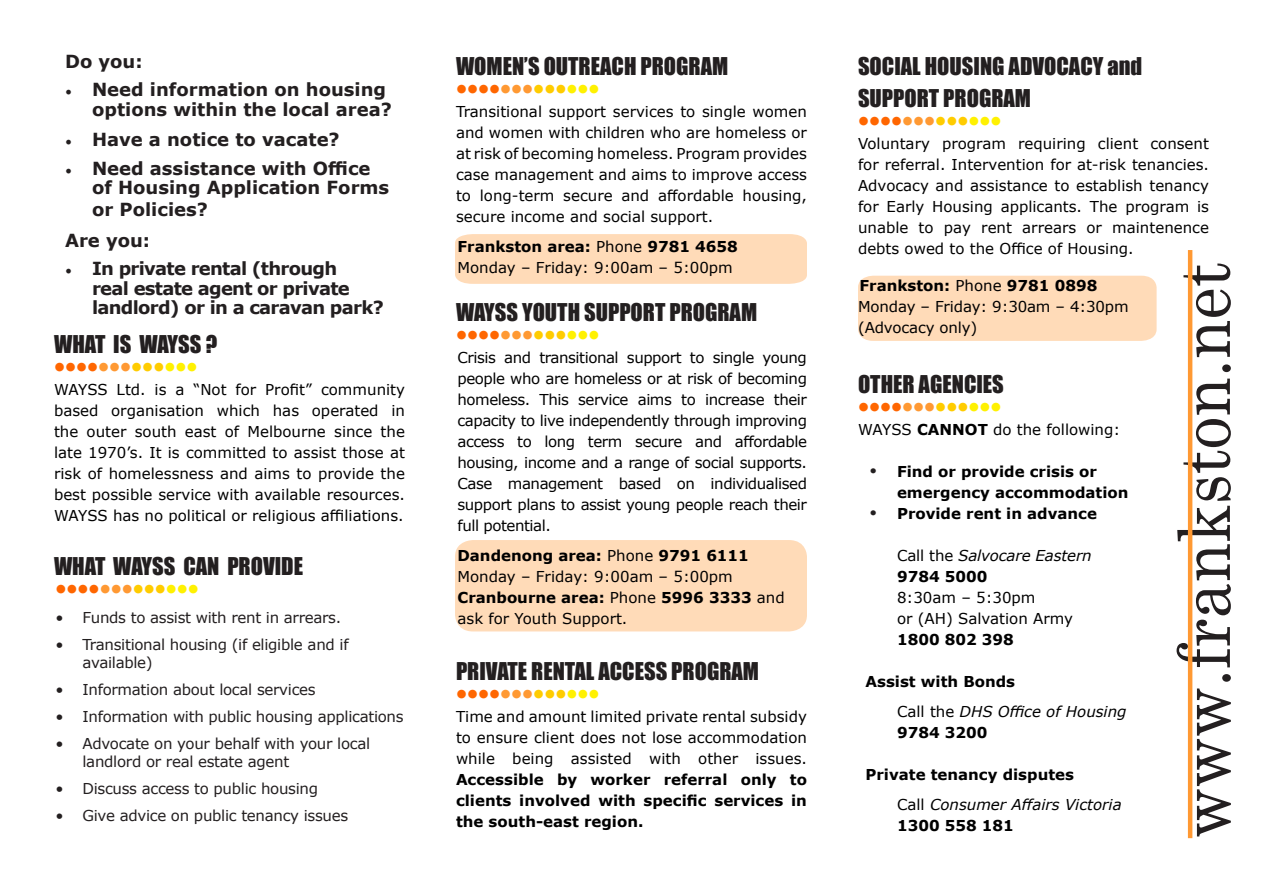
<style>
.page{position:relative;width:1263px;height:893px;background:#fff}
.page>*{position:absolute;margin:0;border:0;box-sizing:border-box;transform-origin:0 0}
.t1{font:72px "Century Schoolbook";color:#231f20;scale:.9 1}
.t2{font:24px "Symbol";color:#f60}
.t3{font:22.5px/32.4px "Impact";color:#231f20}
.t4{font:700 18px/19.5px "Verdana";color:#231f20}
.t5{font:700 18px/19.5px "Verdana";letter-spacing:-.04em;color:#231f20}
.t6{font:15px/21px "Verdana";color:#000;text-align:justify}
.t7{font:15px/18px "Verdana";letter-spacing:-.02em;color:#231f20}
.t8{font:700 15px/21px "Verdana";color:#000}
.t9{font:italic 15px/21px "Verdana";color:#000}
.s1{font-family:"Minion Pro";font-weight:400}
.s2{color:#f93}
.s3{color:#fc0}
.s4{color:#fff101}
.s5{font-weight:400}
.s6{font-weight:700}
.s7{font-family:"Arial";font-size:18px;color:#231f20}
.s8{font-style:italic}
.s9{font-style:normal}
.s10{font-weight:700;font-style:normal}
</style>
<div class="page">
<div style="left:858px;top:276px;width:298px;height:65px;background:#ffdbb8"></div>
<div style="left:455px;top:234px;width:352px;height:50px;background:#ffdbb8"></div>
<div style="left:455px;top:540px;width:352px;height:91px;background:#ffdbb8;border-radius:17px"></div>
<hr style="left:1188px;top:250px;width:4px;height:588px;background:#f93">
<p class="t4" style="left:65px;top:51px;width:79px">Do you:</p>
<p class="t4" style="left:92px;top:80px;width:301px;text-indent:-27px"><span class="s1">•</span> Need information on housing options within the local area?</p>
<p class="t4" style="left:65px;top:130px;width:276px"><span class="s1">•</span> Have a notice to vacate?</p>
<p class="t4" style="left:92px;top:158px;width:299px;text-indent:-27px"><span class="s1">•</span> Need assistance with Office of Housing Application Forms</p>
<p class="t4" style="left:92px;top:199px;width:117px">or Policies?</p>
<p class="t4" style="left:65px;top:230px;width:87px">Are you:</p>
<p class="t5" style="left:92px;top:258px;width:293px;text-indent:-27px"><span class="s1">•</span> In private rental (through<br>real estate agent or private landlord) or in a caravan park?</p>
<p class="t3" style="left:54px;top:328px;width:165px">WHAT IS WAYSS ?</p>
<p class="t2" style="left:54px;top:350px;width:145px">••••<span class="s2">•••</span><span class="s3">•••</span><span class="s4">•••</span></p>
<p class="t6" style="left:54px;top:379px;width:352px">WAYSS Ltd. is a “Not for Profit” community based organisation which has operated in the outer south east of Melbourne since the late 1970’s. It is committed to assist those at risk of homelessness and aims to provide the best possible service with available resources.<br>WAYSS has no political or religious affiliations.</p>
<p class="t3" style="left:54px;top:549px;width:251px">WHAT WAYSS CAN PROVIDE</p>
<p class="t2" style="left:56px;top:571px;width:145px">••••<span class="s2">•••</span><span class="s3">•••</span><span class="s4">•••</span></p>
<p class="t7" style="left:56px;top:608px;width:287px">• Funds to assist with rent in arrears.</p>
<p class="t7" style="left:82px;top:635px;width:268px;text-indent:-27px">• Transitional housing (if eligible and if available)</p>
<p class="t7" style="left:56px;top:680px;width:262px">• Information about local services</p>
<p class="t7" style="left:56px;top:707px;width:350px">• Information with public housing applications</p>
<p class="t7" style="left:82px;top:734px;width:289px;text-indent:-27px">• Advocate on your behalf with your local landlord or real estate agent</p>
<p class="t7" style="left:56px;top:779px;width:264px">• Discuss access to public housing</p>
<p class="t7" style="left:56px;top:806px;width:294px">• Give advice on public tenancy issues</p>
<p class="t3" style="left:456px;top:50px;width:274px">WOMEN’S OUTREACH PROGRAM</p>
<p class="t2" style="left:456px;top:72px;width:145px">••••<span class="s2">•••</span><span class="s3">•••</span><span class="s4">•••</span></p>
<p class="t6" style="left:456px;top:101px;width:352px">Transitional support services to single women and women with children who are homeless or at risk of becoming homeless. Program provides case management and aims to improve access to long-term secure and affordable housing, secure income and social support.</p>
<p class="t8" style="left:457px;top:236px;width:282px">Frankston area: <span class="s5">Phone</span> 9781 4658</p>
<p class="t6" style="left:457px;top:257px;width:277px">Monday – Friday: 9:00am – 5:00pm</p>
<p class="t3" style="left:456px;top:295px;width:303px">WAYSS YOUTH SUPPORT PROGRAM</p>
<p class="t2" style="left:456px;top:318px;width:145px">••••<span class="s2">•••</span><span class="s3">•••</span><span class="s4">•••</span></p>
<p class="t6" style="left:457px;top:347px;width:351px">Crisis and transitional support to single young people who are homeless or at risk of becoming homeless. This service aims to increase their capacity to live independently through improving access to long term secure and affordable housing, income and a range of social supports.<br>Case management based on individualised support plans to assist young people reach their full potential.</p>
<p class="t8" style="left:457px;top:544px;width:293px">Dandenong area: <span class="s5">Phone</span> 9791 6111</p>
<p class="t6" style="left:457px;top:566px;width:277px">Monday – Friday: 9:00am – 5:00pm</p>
<p class="t6" style="left:457px;top:587px;width:329px"><span class="s6">Cranbourne area:</span> Phone <span class="s6">5996 3333</span> and ask for Youth Support.</p>
<p class="t3" style="left:456px;top:655px;width:305px">PRIVATE RENTAL ACCESS PROGRAM</p>
<p class="t2" style="left:456px;top:677px;width:145px">••••<span class="s2">•••</span><span class="s3">•••</span><span class="s4">•••</span></p>
<p class="t6" style="left:456px;top:706px;width:352px">Time and amount limited private rental subsidy to ensure client does not lose accommodation while being assisted with other issues.<br><span class="s6">Accessible by worker referral only to clients involved with specific services in the south-east region.</span></p>
<p class="t3" style="left:858px;top:49px;width:286px">SOCIAL HOUSING ADVOCACY and<br>SUPPORT PROGRAM</p>
<p class="t2" style="left:858px;top:104px;width:145px">••••<span class="s2">•••</span><span class="s3">•••</span><span class="s4">•••</span></p>
<p class="t6" style="left:858px;top:133px;width:352px">Voluntary program requiring client consent for referral. Intervention for at-risk tenancies.<br>Advocacy and assistance to establish tenancy for Early Housing applicants. The program is unable to pay rent arrears or maintenence debts owed to the Office of Housing.</p>
<p class="t8" style="left:859px;top:275px;width:239px">Frankston: <span class="s5">Phone</span> 9781 0898</p>
<p class="t6" style="left:858px;top:296px;width:272px">Monday – Friday: 9:30am – 4:30pm</p>
<p class="t6" style="left:858px;top:317px;width:121px">(Advocacy only)</p>
<p class="t3" style="left:858px;top:367px;width:147px">OTHER AGENCIES</p>
<p class="t2" style="left:858px;top:390px;width:145px">••••<span class="s2">•••</span><span class="s3">•••</span><span class="s4">•••</span></p>
<p class="t6" style="left:858px;top:419px;width:264px">WAYSS <span class="s6">CANNOT</span> do the following:</p>
<p class="t8" style="left:897px;top:461px;width:233px;text-indent:-27px"><span class="s7">•</span> Find or provide crisis or emergency accommodation</p>
<p class="t8" style="left:870px;top:503px;width:228px"><span class="s7">•</span> Provide rent in advance</p>
<p class="t6" style="left:897px;top:545px;width:196px;text-align:left">Call the <span class="s8">Salvocare Eastern<br></span><span class="s6">9784 5000<br></span>8:30am – 5:30pm</p>
<p class="t6" style="left:897px;top:608px;width:178px">or (AH) Salvation Army<br><span class="s6">1800 802 398</span></p>
<p class="t8" style="left:865px;top:671px;width:151px">Assist with Bonds</p>
<p class="t9" style="left:897px;top:701px;width:231px"><span class="s9">Call the</span> DHS Office of Housing<br><span class="s10">9784 3200</span></p>
<p class="t8" style="left:865px;top:764px;width:210px">Private tenancy disputes</p>
<p class="t9" style="left:897px;top:794px;width:226px"><span class="s9">Call</span> Consumer Affairs Victoria<br><span class="s10">1300 558 181</span></p>
<p class="t1" style="left:1143px;top:838px;width:642px;rotate:-90deg">www.frankston.net</p>
</div>
